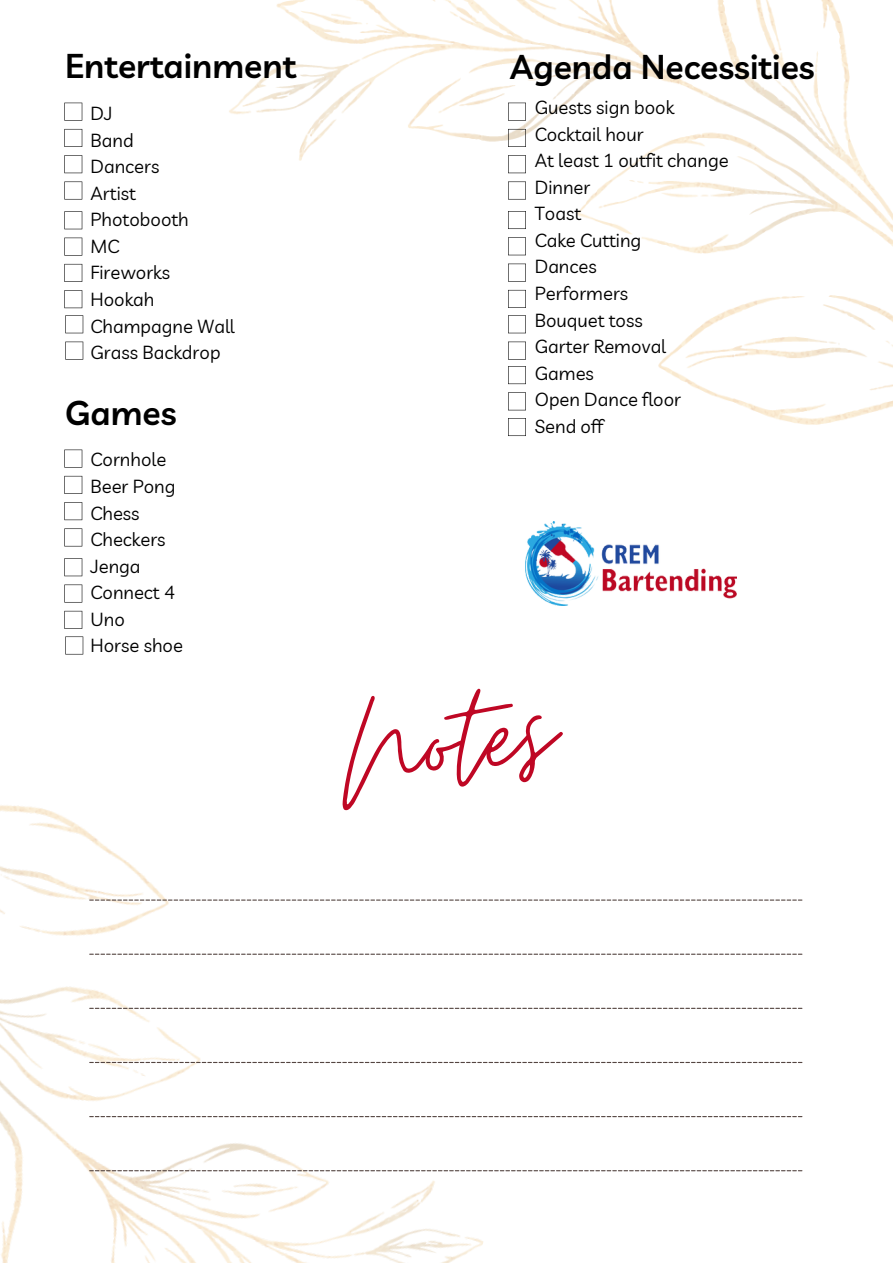
<style>
.page{position:relative;width:893px;height:1264px;background:#fff}
.page>*{position:absolute;margin:0;border:0;box-sizing:border-box;transform-origin:0 0}
.t1{font:153.9px "Moon Time";color:#bf0724}
.t2{font:600 33.6px "Livvic";color:#000}
.t3{font:18.45px/26.5px "Livvic";color:#000}
</style>
<div class="page">
<img style="left:229px;top:0;width:663px;height:425px">
<img style="left:0;top:805px;width:590px;height:457px">
<svg style="left:508px;top:103px;width:18px;height:18px"></svg>
<svg style="left:508px;top:129px;width:18px;height:18px"></svg>
<svg style="left:508px;top:155px;width:18px;height:18px"></svg>
<svg style="left:508px;top:181px;width:18px;height:18px"></svg>
<svg style="left:64px;top:103px;width:18px;height:18px"></svg>
<svg style="left:64px;top:129px;width:18px;height:18px"></svg>
<svg style="left:64px;top:155px;width:18px;height:18px"></svg>
<svg style="left:64px;top:181px;width:18px;height:18px"></svg>
<svg style="left:64px;top:211px;width:18px;height:18px"></svg>
<svg style="left:64px;top:238px;width:18px;height:17px"></svg>
<svg style="left:64px;top:264px;width:18px;height:18px"></svg>
<svg style="left:64px;top:290px;width:18px;height:18px"></svg>
<svg style="left:64px;top:449px;width:18px;height:18px"></svg>
<svg style="left:64px;top:476px;width:18px;height:18px"></svg>
<svg style="left:64px;top:502px;width:18px;height:18px"></svg>
<svg style="left:64px;top:528px;width:18px;height:18px"></svg>
<svg style="left:64px;top:558px;width:18px;height:18px"></svg>
<svg style="left:64px;top:584px;width:18px;height:18px"></svg>
<svg style="left:64px;top:611px;width:18px;height:18px"></svg>
<svg style="left:508px;top:211px;width:18px;height:18px"></svg>
<svg style="left:508px;top:237px;width:18px;height:18px"></svg>
<svg style="left:508px;top:263px;width:18px;height:18px"></svg>
<svg style="left:508px;top:290px;width:18px;height:18px"></svg>
<svg style="left:508px;top:315px;width:18px;height:18px"></svg>
<svg style="left:508px;top:341px;width:18px;height:18px"></svg>
<svg style="left:508px;top:366px;width:18px;height:18px"></svg>
<svg style="left:508px;top:392px;width:18px;height:18px"></svg>
<svg style="left:65px;top:315px;width:18px;height:18px"></svg>
<svg style="left:65px;top:341px;width:18px;height:18px"></svg>
<svg style="left:65px;top:636px;width:18px;height:18px"></svg>
<svg style="left:508px;top:418px;width:18px;height:18px"></svg>
<svg style="left:89px;top:1115px;width:713px;height:2px"></svg>
<svg style="left:89px;top:1170px;width:713px;height:1px"></svg>
<svg style="left:89px;top:899px;width:713px;height:1px"></svg>
<svg style="left:89px;top:953px;width:713px;height:1px"></svg>
<svg style="left:89px;top:1007px;width:713px;height:1px"></svg>
<svg style="left:89px;top:1061px;width:713px;height:2px"></svg>
<img style="left:525px;top:522px;width:211px;height:83px">
<h2 class="t2" style="left:65px;top:44px;width:232px">Entertainment</h2>
<h2 class="t2" style="left:510px;top:45px;width:306px">Agenda Necessities</h2>
<p class="t3" style="left:91px;top:100px;width:146px">DJ<br>Band<br>Dancers<br>Artist<br>Photobooth<br>MC<br>Fireworks<br>Hookah<br>Champagne Wall<br>Grass Backdrop</p>
<h2 class="t2" style="left:65px;top:391px;width:113px">Games</h2>
<p class="t3" style="left:91px;top:446px;width:94px">Cornhole<br>Beer Pong<br>Chess<br>Checkers<br>Jenga<br>Connect 4<br>Uno<br>Horse shoe</p>
<p class="t3" style="left:534px;top:94px;width:195px">Guests sign book<br>Cocktail hour<br>At least 1 outfit change<br>Dinner<br>Toast<br>Cake Cutting<br>Dances<br>Performers<br>Bouquet toss<br>Garter Removal<br>Games<br>Open Dance floor<br>Send off</p>
<h1 class="t1" style="left:329px;top:656px;width:219px;rotate:-5deg">Notes</h1>
</div>
